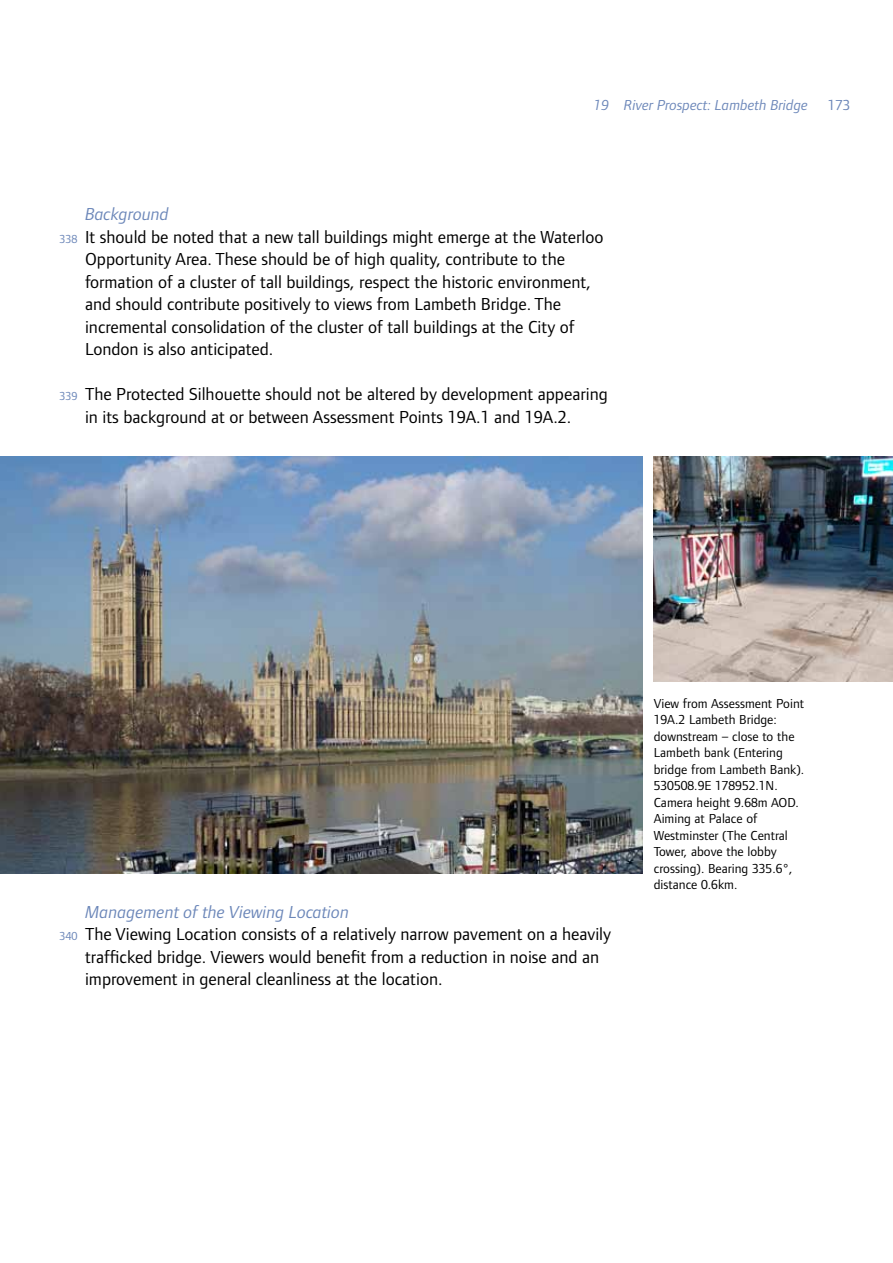
<style>
.page{position:relative;width:893px;height:1263px;background:#fff}
.page>*{position:absolute;margin:0;border:0;box-sizing:border-box;transform-origin:0 0}
.t1{font:18px/22.5px "Foundry Form Sans";color:#000}
.t2{font:italic 18px "Foundry Form Sans";color:#6c87b9}
.t3{font:italic 15px "Foundry Form Sans";color:#6c87b9}
.t4{font:15px "Foundry Form Sans";color:#6c87b9}
.t5{font:13.5px/16.5px "Foundry Form Sans";color:#000}
.s1{font-size:12px;color:#6c87b9}
</style>
<div class="page">
<img style="left:654px;top:457px;width:239px;height:225px">
<img style="left:0;top:457px;width:642px;height:416px">
<img style="left:0;top:591px;width:1px;height:417px">
<p class="t3" style="left:594px;top:97px;width:215px">19 River Prospect: Lambeth Bridge</p>
<p class="t4" style="left:828px;top:97px;width:24px">173</p>
<p class="t2" style="left:85px;top:204px;width:85px">Background</p>
<p class="t1" style="left:60px;top:225px;width:545px"><span class="s1">338</span> It should be noted that a new tall buildings might emerge at the Waterloo</p>
<p class="t1" style="left:85px;top:248px;width:481px">Opportunity Area. These should be of high quality, contribute to the</p>
<p class="t1" style="left:85px;top:270px;width:507px">formation of a cluster of tall buildings, respect the historic environment,</p>
<p class="t1" style="left:85px;top:293px;width:478px">and should contribute positively to views from Lambeth Bridge. The</p>
<p class="t1" style="left:85px;top:315px;width:491px">incremental consolidation of the cluster of tall buildings at the City of</p>
<p class="t1" style="left:85px;top:338px;width:190px">London is also anticipated.</p>
<p class="t1" style="left:85px;top:383px;width:524px;text-indent:-26px"><span class="s1">339</span> The Protected Silhouette should not be altered by development appearing in its background at or between Assessment Points 19A.1 and 19A.2.</p>
<p class="t2" style="left:85px;top:901px;width:266px">Management of the Viewing Location</p>
<p class="t1" style="left:60px;top:923px;width:553px"><span class="s1">340</span> The Viewing Location consists of a relatively narrow pavement on a heavily</p>
<p class="t1" style="left:85px;top:945px;width:516px">trafficked bridge. Viewers would benefit from a reduction in noise and an</p>
<p class="t1" style="left:85px;top:968px;width:359px">improvement in general cleanliness at the location.</p>
<p class="t5" style="left:654px;top:695px;width:152px">View from Assessment Point<br>19A.2 Lambeth Bridge: downstream – close to the<br>Lambeth bank (Entering bridge from Lambeth Bank).<br>530508.9E 178952.1N.<br>Camera height 9.68m AOD.<br>Aiming at Palace of<br>Westminster (The Central<br>Tower, above the lobby crossing). Bearing 335.6°, distance 0.6km.</p>
</div>
